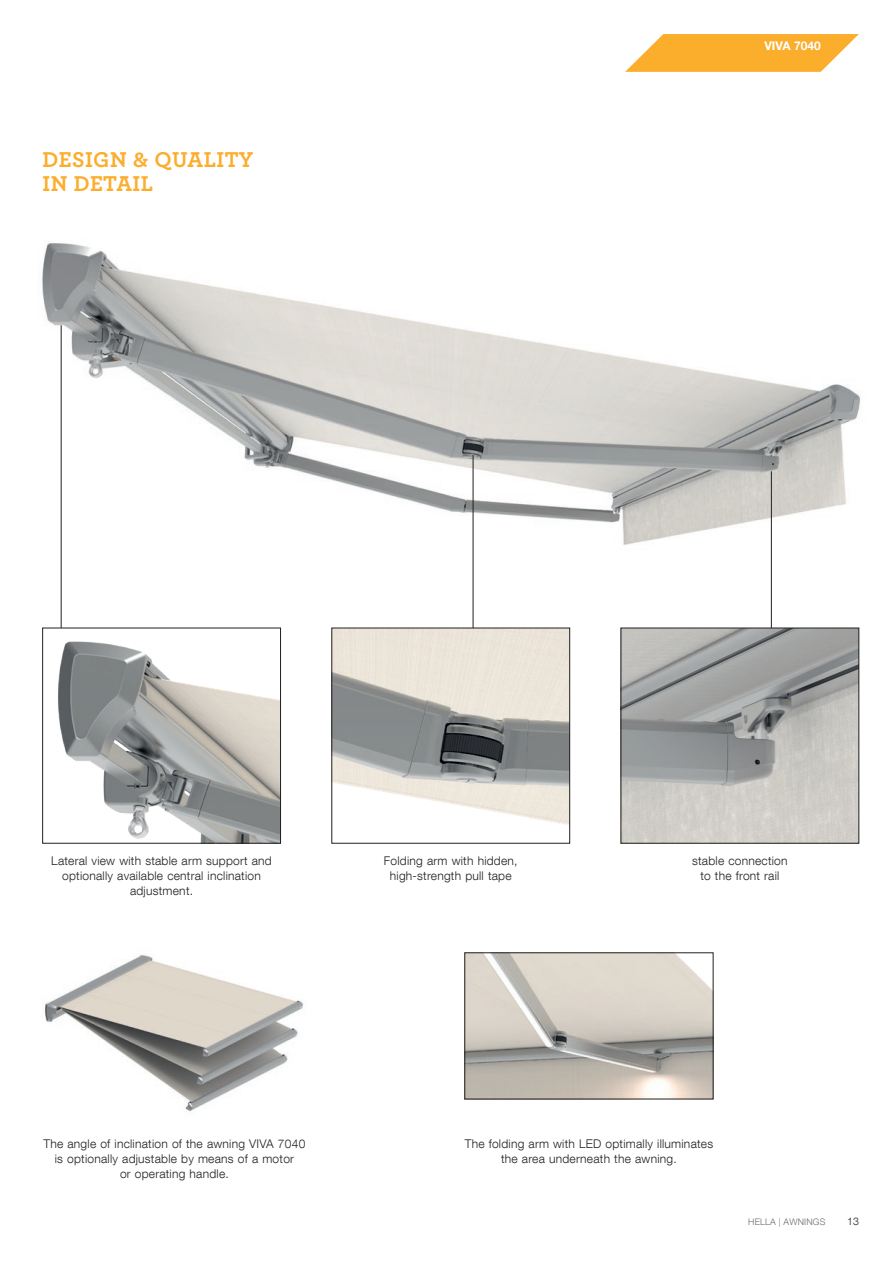
<style>
.page{position:relative;width:893px;height:1263px;background:#fff}
.page>*{position:absolute;margin:0;border:0;box-sizing:border-box;transform-origin:0 0}
.t1{font:700 22.5px/24px "Archer";letter-spacing:.02em;color:#fbad2c}
.t2{font:300 12px/15px "Helvetica Neue LT Com";letter-spacing:.02em;color:#231f20;text-align:center}
.t3{font:700 12px "Helvetica Neue LT Com";color:#fff}
.t4{font:300 10.5px "Helvetica Neue LT Com";color:#231f20}
.t5{font:300 9px "Helvetica Neue LT Com";letter-spacing:.02em;color:#6c6d70}
</style>
<div class="page">
<img style="left:43px;top:954px;width:260px;height:158px">
<img style="left:42px;top:243px;width:819px;height:316px">
<hr style="left:61px;top:325px;width:1px;height:303px;background:#231f20">
<hr style="left:473px;top:455px;width:1px;height:276px;background:#231f20">
<hr style="left:771px;top:471px;width:1px;height:267px;background:#231f20">
<img style="left:58px;top:641px;width:221px;height:200px">
<img style="left:334px;top:630px;width:234px;height:195px">
<img style="left:623px;top:630px;width:234px;height:211px">
<img style="left:467px;top:954px;width:244px;height:143px">
<svg style="left:625px;top:34px;width:234px;height:38px"></svg>
<h1 class="t1" style="left:43px;top:146px;width:212px">DESIGN &amp; QUALITY<br>IN DETAIL</h1>
<p class="t3" style="left:764px;top:38px;width:58px">VIVA 7040</p>
<p class="t2" style="left:51px;top:853px;width:222px">Lateral view with stable arm support and optionally available central inclination adjustment.</p>
<p class="t2" style="left:384px;top:853px;width:135px">Folding arm with hidden, high-strength pull tape</p>
<p class="t2" style="left:692px;top:853px;width:97px">stable connection to the front rail</p>
<p class="t2" style="left:44px;top:1136px;width:263px">The angle of inclination of the awning VIVA 7040 is optionally adjustable by means of a motor<br>or operating handle.</p>
<p class="t2" style="left:465px;top:1136px;width:250px">The folding arm with LED optimally illuminates the area underneath the awning.</p>
<p class="t5" style="left:748px;top:1216px;width:79px">HELLA | AWNINGS</p>
<p class="t4" style="left:847px;top:1214px;width:13px">13</p>
</div>
